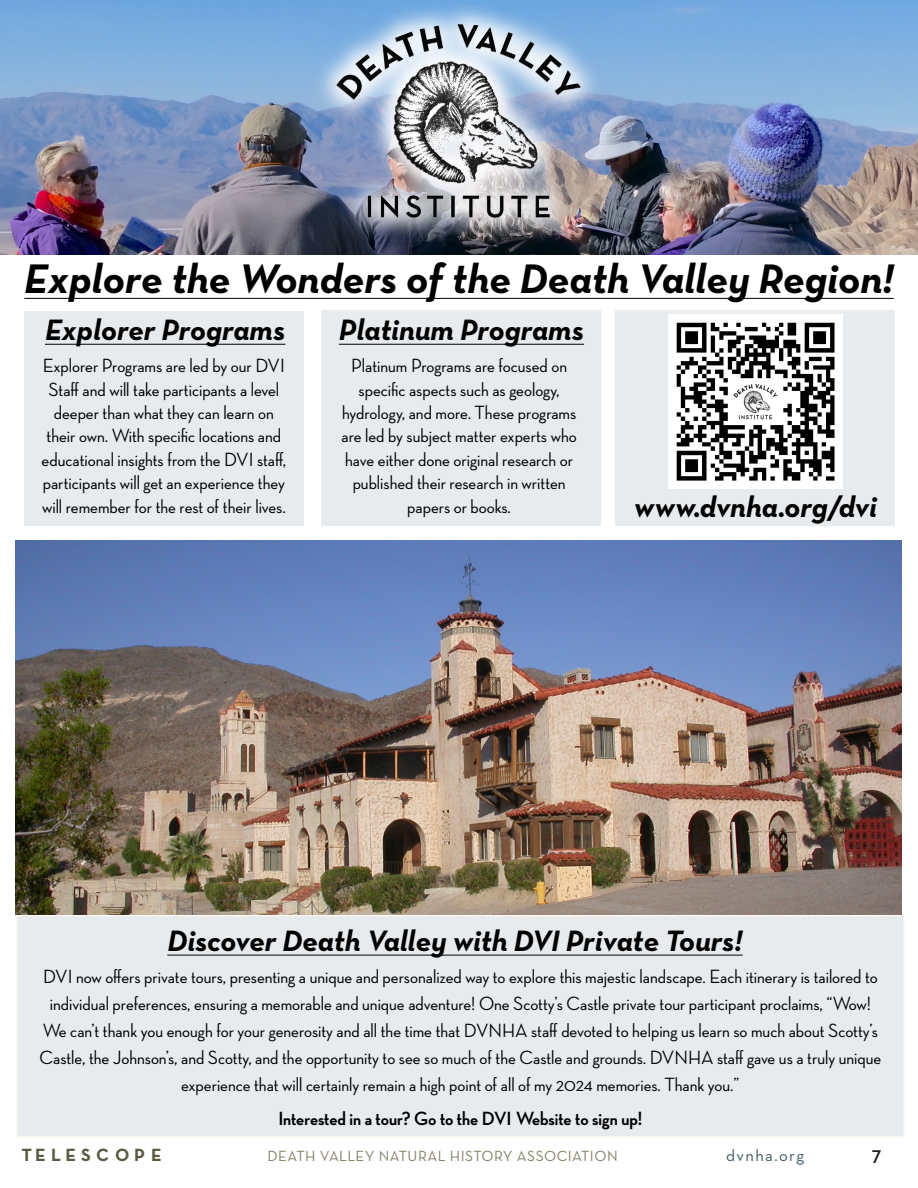
<style>
.page{position:relative;width:918px;height:1188px;background:#fff}
.page>*{position:absolute;margin:0;border:0;box-sizing:border-box;transform-origin:0 0}
.t1{font:italic 700 42px "Neutraface Text";color:#000}
.t2{font:italic 700 30px "Neutraface Text";color:#000}
.t3{font:21px "Neutraface Text Demi Alt";color:#231f20}
.t4{font:500 19.5px/23.4px "Neutraface Display";color:#000;text-align:center}
.t5{font:700 19.5px "Neutraface Display";color:#000}
.t6{font:18px "Neutraface Text Bold Alt";letter-spacing:.285em;color:#5a5941}
.t7{font:16.5px "Neutraface Text";letter-spacing:.085em;color:#3f5864}
.t8{font:15px "Neutraface Text";letter-spacing:.02em;color:#827f64}
</style>
<div class="page">
<img style="left:0;top:0;width:918px;height:254px">
<img style="left:306px;top:0;width:306px;height:249px">
<div style="left:25px;top:311px;width:279px;height:215px;background:#e8ebee"></div>
<div style="left:322px;top:311px;width:279px;height:215px;background:#e8ebee"></div>
<div style="left:16px;top:915px;width:889px;height:223px;background:#e8ebee;border:2px solid #fdf3d8"></div>
<div style="left:616px;top:310px;width:279px;height:216px;background:#e8ebee"></div>
<hr style="left:24px;top:298px;width:870px;height:1px;background:#000">
<hr style="left:45px;top:344px;width:240px;height:1px;background:#000">
<hr style="left:167px;top:955px;width:576px;height:1px;background:#000">
<hr style="left:339px;top:344px;width:245px;height:1px;background:#000">
<img style="left:668px;top:315px;width:174px;height:174px">
<img style="left:16px;top:541px;width:886px;height:374px">
<p class="t1" style="left:24px;top:251px;width:871px">Explore the Wonders of the Death Valley Region!</p>
<p class="t2" style="left:45px;top:311px;width:242px">Explorer Programs</p>
<p class="t2" style="left:339px;top:311px;width:247px">Platinum Programs</p>
<p class="t4" style="left:342px;top:354px;width:237px">Platinum Programs are focused on specific aspects such as geology, hydrology, and more. These programs are led by subject matter experts who have either done original research or published their research in written papers or books.</p>
<p class="t4" style="left:42px;top:354px;width:246px">Explorer Programs are led by our DVI Staff and will take participants a level deeper than what they can learn on their own. With specific locations and educational insights from the DVI staff, participants will get an experience they will remember for the rest of their lives.</p>
<p class="t2" style="left:634px;top:487px;width:245px">www.dvnha.org/dvi</p>
<p class="t2" style="left:167px;top:922px;width:577px">Discover Death Valley with DVI Private Tours!</p>
<p class="t4" style="left:39px;top:963px;width:843px;line-height:27px">DVI now offers private tours, presenting a unique and personalized way to explore this majestic landscape. Each itinerary is tailored to individual preferences, ensuring a memorable and unique adventure! One Scotty’s Castle private tour participant proclaims, “Wow!<br>We can’t thank you enough for your generosity and all the time that DVNHA staff devoted to helping us learn so much about Scotty’s Castle, the Johnson’s, and Scotty, and the opportunity to see so much of the Castle and grounds. DVNHA staff gave us a truly unique experience that will certainly remain a high point of all of my 2024 memories. Thank you.”</p>
<p class="t5" style="left:278px;top:1108px;width:366px">Interested in a tour? Go to the DVI Website to sign up!</p>
<p class="t6" style="left:22px;top:1143px;width:142px">TELESCOPE</p>
<p class="t8" style="left:267px;top:1147px;width:352px">DEATH VALLEY NATURAL HISTORY ASSOCIATION</p>
<p class="t7" style="left:726px;top:1145px;width:80px">dvnha.org</p>
<p class="t3" style="left:872px;top:1141px;width:11px">7</p>
</div>
